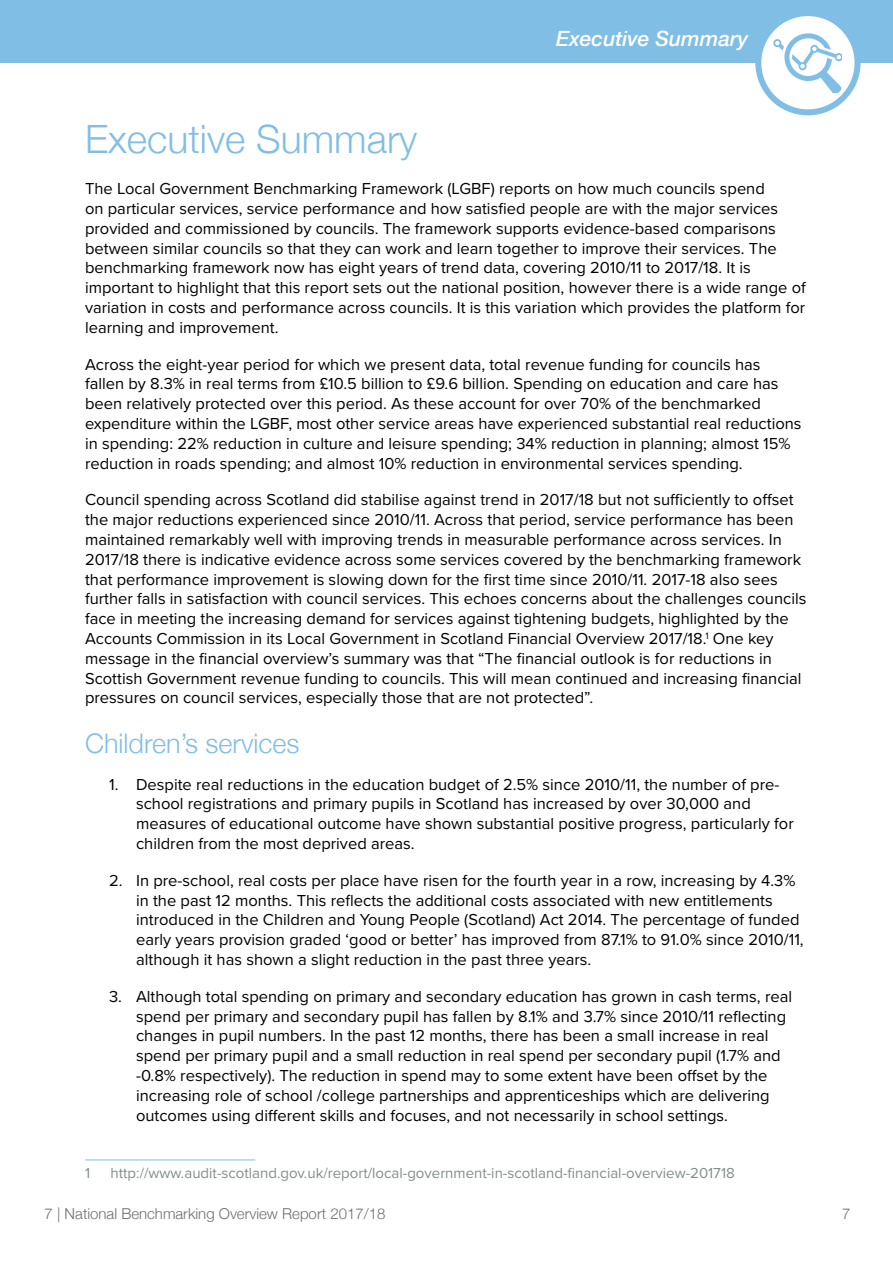
<style>
.page{position:relative;width:893px;height:1263px;background:#fff}
.page>*{position:absolute;margin:0;border:0;box-sizing:border-box;transform-origin:0 0}
.t1{font:300 39px "Helvetica Neue";color:#81bee6}
.t2{font:300 27px "Helvetica Neue";color:#81bee6}
.t3{font:italic 500 21px "Helvetica Neue";color:#fff}
.body_text{font:16.5px/19.8px "Proxima Nova";color:#000}
.Footnotes{font:15px "Proxima Nova";color:#838e89}
.t4{font:300 15px "Helvetica Neue";color:#6e6f70}
</style>
<div class="page">
<div style="left:0;top:0;width:893px;height:63px;background:#81bee6"></div>
<svg style="left:758px;top:13px;width:99px;height:99px;fill:#fff"></svg>
<div style="left:755px;top:10px;width:105px;height:105px;border:6px solid #81bee6;border-radius:50%"></div>
<svg style="left:774px;top:33px;width:68px;height:59px"></svg>
<hr style="left:85px;top:1159px;width:170px;height:1px;background:#81bee6">
<p class="t3" style="left:556px;top:21px;width:194px">Executive Summary</p>
<p class="t1" style="left:85px;top:108px;width:334px">Executive Summary</p>
<p class="body_text" style="left:85px;top:178px;width:722px">The Local Government Benchmarking Framework (LGBF) reports on how much councils spend<br>on particular services, service performance and how satisfied people are with the major services provided and commissioned by councils. The framework supports evidence-based comparisons between similar councils so that they can work and learn together to improve their services. The benchmarking framework now has eight years of trend data, covering 2010/11 to 2017/18. It is important to highlight that this report sets out the national position, however there is a wide range of variation in costs and performance across councils. It is this variation which provides the platform for learning and improvement.</p>
<p class="body_text" style="left:85px;top:353px;width:718px">Across the eight-year period for which we present data, total revenue funding for councils has fallen by 8.3% in real terms from £10.5 billion to £9.6 billion. Spending on education and care has been relatively protected over this period. As these account for over 70% of the benchmarked expenditure within the LGBF, most other service areas have experienced substantial real reductions in spending: 22% reduction in culture and leisure spending; 34% reduction in planning; almost 15% reduction in roads spending; and almost 10% reduction in environmental services spending.</p>
<p class="body_text" style="left:85px;top:489px;width:723px">Council spending across Scotland did stabilise against trend in 2017/18 but not sufficiently to offset the major reductions experienced since 2010/11. Across that period, service performance has been maintained remarkably well with improving trends in measurable performance across services. In 2017/18 there is indicative evidence across some services covered by the benchmarking framework that performance improvement is slowing down for the first time since 2010/11. 2017-18 also sees further falls in satisfaction with council services. This echoes concerns about the challenges councils face in meeting the increasing demand for services against tightening budgets, highlighted by the Accounts Commission in its Local Government in Scotland Financial Overview 2017/18.<sup>1</sup> One key message in the financial overview’s summary was that “The financial outlook is for reductions in Scottish Government revenue funding to councils. This will mean continued and increasing financial pressures on council services, especially those that are not protected”.</p>
<p class="t2" style="left:85px;top:721px;width:216px">Children’s services</p>
<p class="body_text" style="left:136px;top:773px;width:659px;text-indent:-27px">1. Despite real reductions in the education budget of 2.5% since 2010/11, the number of pre&shy;school registrations and primary pupils in Scotland has increased by over 30,000 and measures of educational outcome have shown substantial positive progress, particularly for children from the most deprived areas.</p>
<p class="body_text" style="left:136px;top:870px;width:669px;text-indent:-27px">2. In pre-school, real costs per place have risen for the fourth year in a row, increasing by 4.3% in the past 12 months. This reflects the additional costs associated with new entitlements introduced in the Children and Young People (Scotland) Act 2014. The percentage of funded early years provision graded ‘good or better’ has improved from 87.1% to 91.0% since 2010/11, although it has shown a slight reduction in the past three years.</p>
<p class="body_text" style="left:136px;top:986px;width:658px;text-indent:-27px">3. Although total spending on primary and secondary education has grown in cash terms, real spend per primary and secondary pupil has fallen by 8.1% and 3.7% since 2010/11 reflecting changes in pupil numbers. In the past 12 months, there has been a small increase in real spend per primary pupil and a small reduction in real spend per secondary pupil (1.7% and -0.8% respectively). The reduction in spend may to some extent have been offset by the increasing role of school /college partnerships and apprenticeships which are delivering outcomes using different skills and focuses, and not necessarily in school settings.</p>
<p class="Footnotes" style="left:85px;top:1162px;width:7px">1</p>
<p class="Footnotes" style="left:111px;top:1162px;width:626px">http://www.audit-scotland.gov.uk/report/local-government-in-scotland-financial-overview-201718</p>
<p class="t4" style="left:45px;top:1201px;width:342px">7 | National Benchmarking Overview Report 2017/18</p>
<p class="t4" style="left:842px;top:1201px;width:10px">7</p>
</div>
